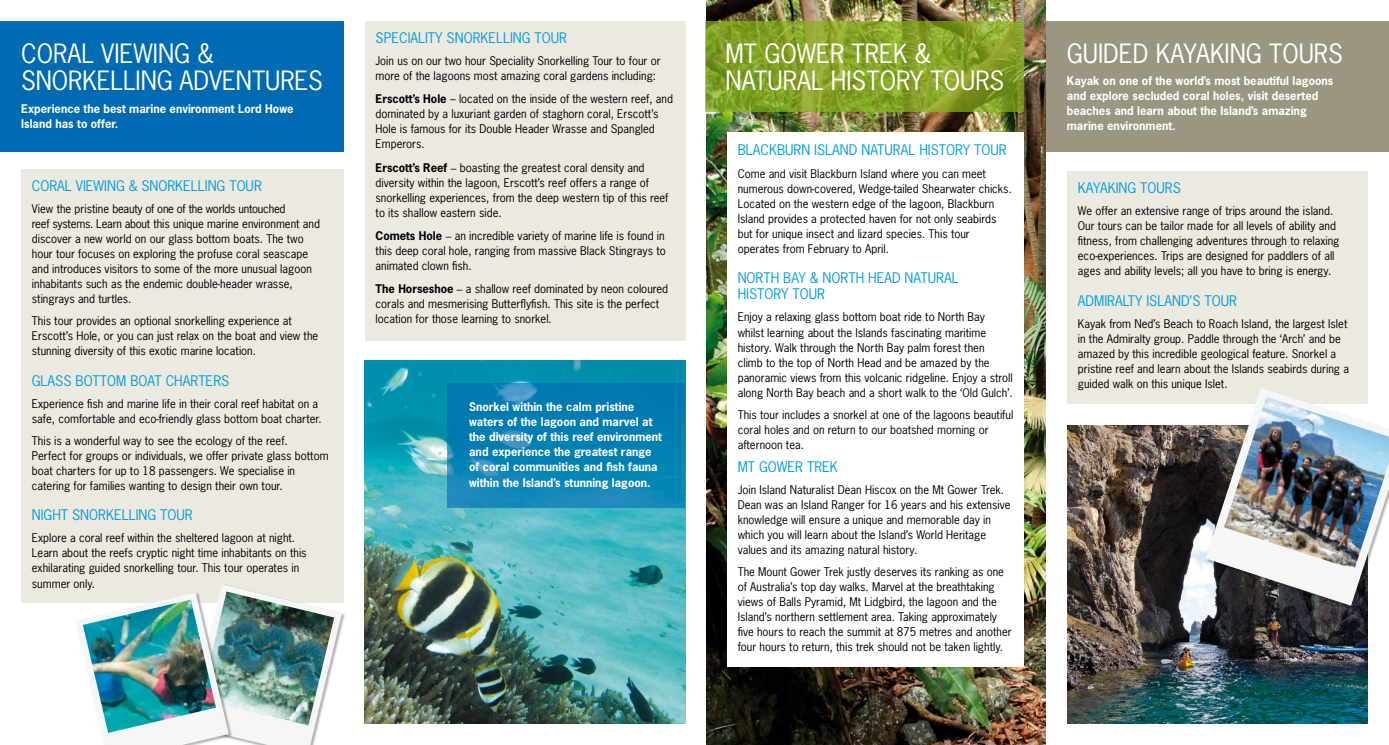
<style>
.page{position:relative;width:1389px;height:745px;background:#fff}
.page>*{position:absolute;margin:0;border:0;box-sizing:border-box;transform-origin:0 0}
.t1{font:25px/27.5px "News Gothic Std";color:#fff}
.t2{font:13.75px/16.2px "News Gothic Std";color:#009ee0}
.t3{font:11.25px/15px "News Gothic Std";color:#000}
.t4{font:700 11.25px/15px "News Gothic Std";color:#fff}
.s1{font-weight:700}
.s2{font-family:"News Gothic"}
</style>
<div class="page">
<div style="left:0;top:21px;width:344px;height:130px;background:#006ab2"></div>
<img style="left:706px;top:0;width:340px;height:744px">
<div style="left:21px;top:169px;width:323px;height:433px;background:#ece9e0"></div>
<div style="left:1067px;top:171px;width:301px;height:233px;background:#ece9e0"></div>
<svg style="left:706px;top:21px;width:318px;height:91px;background:#84a128"></svg>
<div style="left:727px;top:132px;width:297px;height:534px;background:#fff"></div>
<div style="left:1046px;top:21px;width:343px;height:130px;background:#9b9681"></div>
<div style="left:365px;top:21px;width:320px;height:319px;background:#ece9e0"></div>
<img style="left:365px;top:361px;width:320px;height:362px">
<svg style="left:448px;top:383px;width:237px;height:124px;background:#0881b4"></svg>
<img style="left:1067px;top:425px;width:301px;height:298px">
<div style="left:1205px;top:387px;width:184px;height:222px;background:#000;opacity:.3"></div>
<svg style="left:1206px;top:387px;width:183px;height:218px"></svg>
<img style="left:1224px;top:396px;width:165px;height:173px">
<div style="left:187px;top:583px;width:159px;height:161px;background:#000;opacity:.3"></div>
<img style="left:75px;top:584px;width:267px;height:160px">
<img style="left:83px;top:599px;width:133px;height:133px">
<h1 class="t1" style="left:21px;top:39px;width:31px">Coral</h1>
<h1 class="t1" style="left:101px;top:39px;width:26px">Viewin</h1>
<h1 class="t1" style="left:174px;top:39px;width:40px">g &amp;</h1>
<h1 class="t1" style="left:21px;top:67px;width:31px">Snor</h1>
<h1 class="t1" style="left:82px;top:67px;width:27px">kellin</h1>
<h1 class="t1" style="left:157px;top:67px;width:138px">g Adventures</h1>
<p class="t4" style="left:21px;top:100px;width:274px">Experience the best marine environment Lord Howe<br>Island has to offer.</p>
<p class="t2" style="left:32px;top:177px;width:18px">Coral</p>
<p class="t2" style="left:76px;top:177px;width:15px">Viewin</p>
<p class="t2" style="left:116px;top:177px;width:43px">g &amp; Snor</p>
<p class="t2" style="left:175px;top:177px;width:16px">kellin</p>
<p class="t2" style="left:217px;top:177px;width:44px">g Tour</p>
<p class="t3" style="left:32px;top:201px;width:290px">View the pristine beauty of one of the worlds untouched<br>reef systems. Learn about this unique marine environment and discover a new world on our glass bottom boats. The two hour tour focuses on exploring the profuse coral seascape and introduces visitors to some of the more unusual lagoon inhabitants such as the endemic double-header wrasse, stingrays and turtles.</p>
<p class="t3" style="left:32px;top:313px;width:288px">This tour provides an optional snorkelling experience at<br>Erscott’s Hole, or you can just relax on the boat and view the stunning diversity of this exotic marine location.</p>
<p class="t2" style="left:32px;top:372px;width:199px">GLASS BOTTOM BOAT CHARTERS</p>
<p class="t3" style="left:32px;top:395px;width:291px">Experience fish and marine life in their coral reef habitat on a safe, comfortable and eco-friendly glass bottom boat charter.</p>
<p class="t3" style="left:32px;top:432px;width:298px">This is a wonderful way to see the ecology of the reef.<br>Perfect for groups or individuals, we offer private glass bottom boat charters for up to 18 passengers. We specialise in catering for families wanting to design their own tour.</p>
<p class="t2" style="left:32px;top:506px;width:58px">Night Snor</p>
<p class="t2" style="left:106px;top:506px;width:16px">kellin</p>
<p class="t2" style="left:147px;top:506px;width:44px">g Tour</p>
<p class="t3" style="left:32px;top:530px;width:276px">Explore a coral reef within the sheltered lagoon at night.<br>Learn about the reefs cryptic night time inhabitants on this exhilarating guided snorkelling tour. This tour operates in summer only.</p>
<p class="t2" style="left:376px;top:29px;width:16px">Speciali</p>
<p class="t2" style="left:428px;top:29px;width:36px">ty Snor</p>
<p class="t2" style="left:481px;top:29px;width:16px">kellin</p>
<p class="t2" style="left:522px;top:29px;width:44px">g Tour</p>
<p class="t3" style="left:376px;top:53px;width:287px">Join us on our two hour Speciality Snorkelling Tour to four or more of the lagoons most amazing coral gardens including:</p>
<p class="t3" style="left:376px;top:91px;width:299px"><span class="s1">Erscott’s Hole</span> – located on the inside of the western reef, and dominated by a luxuriant garden of staghorn coral, Erscott’s Hole is famous for its Double Header Wrasse and Spangled Emperors.</p>
<p class="t3" style="left:376px;top:160px;width:294px"><span class="s1">Erscott’s Reef</span> <span class="s2">–</span> boasting the greatest coral density and diversity within the lagoon, Erscott’s reef offers a range of snorkelling experiences, from the deep western tip of this reef to its shallow eastern side.</p>
<p class="t3" style="left:376px;top:228px;width:292px;text-align:justify"><span class="s1">Comets Hole</span> <span class="s2">–</span> an incredible variety of marine life is found in this deep coral hole, ranging from massive Black Stingrays to animated clown fish.</p>
<p class="t3" style="left:376px;top:281px;width:294px"><span class="s1">The Horseshoe</span> <span class="s2">–</span> a shallow reef dominated by neon coloured corals and mesmerising Butterflyfish. This site is the perfect location for those learning to snorkel.</p>
<p class="t4" style="left:469px;top:399px;width:194px">Snorkel within the calm pristine waters of the lagoon and marvel at the diversity of this reef environment and experience the greatest range of coral communities and fish fauna within the Island’s stunning lagoon.</p>
<h1 class="t1" style="left:725px;top:39px;width:280px">MT GOWER TREK &amp;<br>NATU RAL HISTORY TOURS</h1>
<p class="t2" style="left:738px;top:142px;width:164px">Blackburn IsLAND Natural</p>
<p class="t2" style="left:919px;top:142px;width:86px">History Tour</p>
<p class="t3" style="left:738px;top:166px;width:276px">Come and visit Blackburn Island where you can meet numerous down-covered, Wedge-tailed Shearwater chicks.<br>Located on the western edge of the lagoon, Blackburn Island provides a protected haven for not only seabirds but for unique insect and lizard species. This tour operates from February to April.</p>
<p class="t2" style="left:738px;top:269px;width:207px">North Bay &amp; North Head Natural<br>History Tour</p>
<p class="t3" style="left:738px;top:309px;width:277px">Enjoy a relaxing glass bottom boat ride to North Bay whilst learning about the Islands fascinating maritime history. Walk through the North Bay palm forest then<br>climb to the top of North Head and be amazed by the panoramic views from this volcanic ridgeline. Enjoy a stroll along North Bay beach and a short walk to the ‘Old Gulch’.</p>
<p class="t3" style="left:738px;top:406px;width:277px">This tour includes a snorkel at one of the lagoons beautiful coral holes and on return to our boatshed morning or afternoon tea.</p>
<p class="t2" style="left:738px;top:458px;width:31px">Mt Gower</p>
<p class="t2" style="left:807px;top:458px;width:32px">Tre k</p>
<p class="t3" style="left:738px;top:482px;width:274px">Join Island Naturalist Dean Hiscox on the Mt Gower Trek.<br>Dean was an Island Ranger for 16 years and his extensive knowledge will ensure a unique and memorable day in which you will learn about the Island’s World Heritage values and its amazing natural history.</p>
<p class="t3" style="left:738px;top:564px;width:275px">The Mount Gower Trek justly deserves its ranking as one of Australia’s top day walks. Marvel at the breathtaking views of Balls Pyramid, Mt Lidgbird, the lagoon and the Island’s northern settlement area. Taking approximately five hours to reach the summit at 875 metres and another four hours to return, this trek should not be taken lightly.</p>
<h1 class="t1" style="left:1067px;top:39px;width:278px">GUIDED KAYAKING TOURS</h1>
<p class="t4" style="left:1067px;top:73px;width:268px">Kayak on one of the world’s most beautiful lagoons and explore secluded coral holes, visit deserted beaches and learn about the Island’s amazing marine environment.</p>
<p class="t2" style="left:1078px;top:179px;width:104px">KAYAKING TOURS</p>
<p class="t3" style="left:1078px;top:203px;width:263px">We offer an extensive range of trips around the island.<br>Our tours can be tailor made for all levels of ability and fitness, from challenging adventures through to relaxing eco-experiences. Trips are designed for paddlers of all ages and ability levels; all you have to bring is energy.</p>
<p class="t2" style="left:1078px;top:293px;width:34px">Admiral</p>
<p class="t2" style="left:1128px;top:293px;width:31px">ty Islan</p>
<p class="t2" style="left:1181px;top:293px;width:57px">d’s TOUR</p>
<p class="t3" style="left:1078px;top:316px;width:273px">Kayak from Ned’s Beach to Roach Island, the largest Islet in the Admiralty group. Paddle through the ‘Arch’ and be amazed by this incredible geological feature. Snorkel a pristine reef and learn about the Islands seabirds during a guided walk on this unique Islet.</p>
</div>
